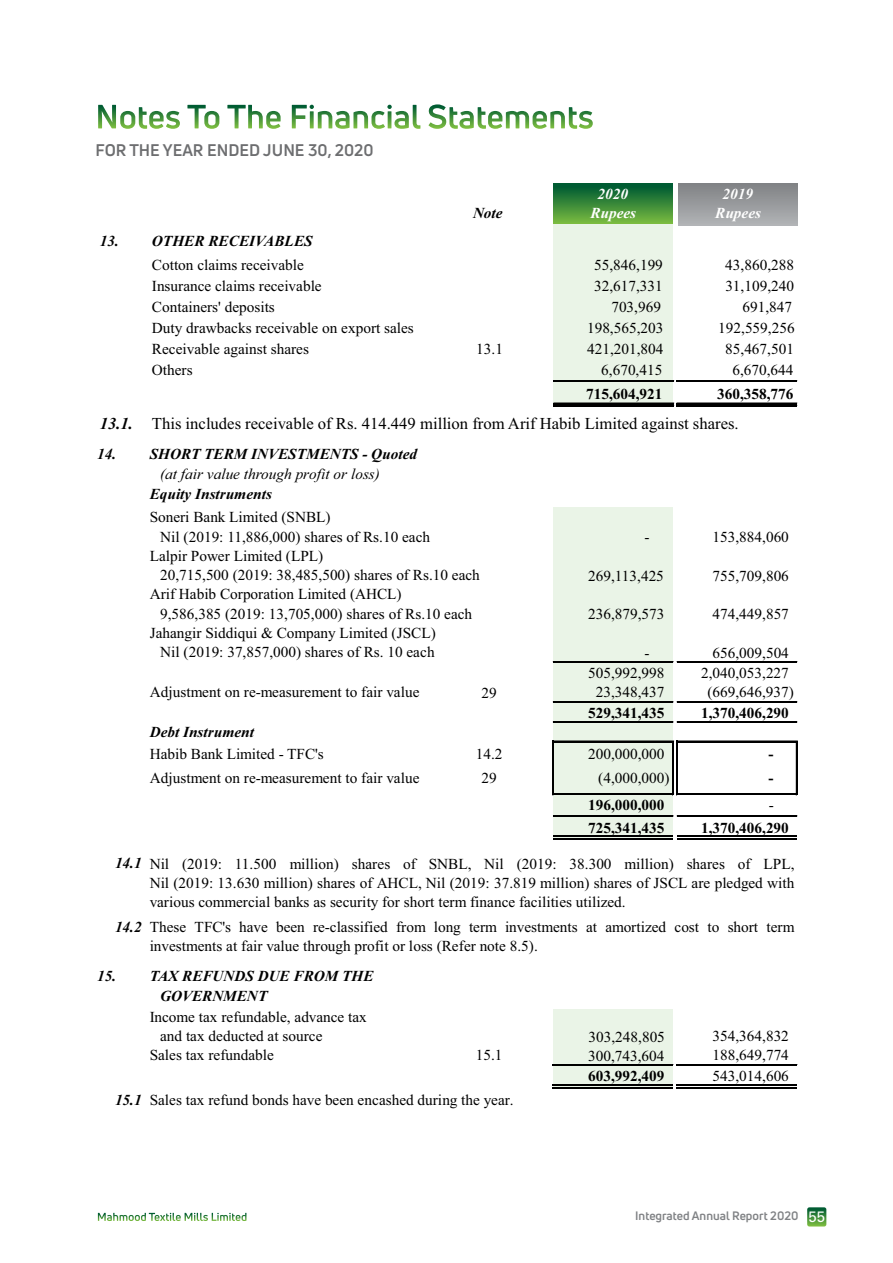
<style>
.page{position:relative;width:893px;height:1263px;background:#fff}
.page>*{position:absolute;margin:0;border:0;box-sizing:border-box;transform-origin:0 0}
.t1{font:16.65px "Times New Roman";color:#000}
.t2{font:700 16.5px "Uni Neue";color:#6d6e70}
.t3{font:15.3px/19.2px "Times New Roman";color:#000}
.t4{font:italic 700 15.3px/20.1px "Times New Roman";color:#000}
.t5{font:700 15.3px/22.5px "Times New Roman";color:#000}
.t6{font:italic 15.3px "Times New Roman";color:#000}
.t7{font:italic 700 15.3px "Times New Roman";color:#fff}
.t8{font:700 12px "Uni Neue";color:#808285}
.s1{font-weight:700;font-style:italic}
.s2{font-family:"Zurich BT";font-weight:400;font-size:15px;color:#fff}
</style>
<div class="page">
<div style="left:553px;top:1009px;width:120px;height:78px;background:#eaf4e7"></div>
<div style="left:553px;top:507px;width:120px;height:332px;background:#eaf4e7"></div>
<div style="left:553px;top:184px;width:120px;height:42px;background:linear-gradient(to bottom,#005532,#7fbf41)"></div>
<div style="left:678px;top:184px;width:120px;height:42px;background:linear-gradient(to bottom,#818285,#b1b3b5)"></div>
<div style="left:553px;top:224px;width:120px;height:181px;background:#eaf4e7"></div>
<hr style="left:553px;top:661px;width:120px;height:2px;background:#000">
<hr style="left:553px;top:701px;width:120px;height:1px;background:#000">
<hr style="left:553px;top:702px;width:120px;height:1px;background:#000">
<hr style="left:553px;top:722px;width:120px;height:1px;background:#000">
<hr style="left:554px;top:741px;width:120px;height:1px;background:#000">
<hr style="left:554px;top:793px;width:120px;height:1px;background:#000">
<hr style="left:554px;top:794px;width:120px;height:1px;background:#000">
<hr style="left:553px;top:816px;width:120px;height:1px;background:#000">
<hr style="left:553px;top:835px;width:120px;height:2px;background:#000">
<hr style="left:553px;top:838px;width:120px;height:1px;background:#000">
<hr style="left:553px;top:1064px;width:120px;height:2px;background:#000">
<hr style="left:553px;top:1084px;width:120px;height:1px;background:#000">
<hr style="left:553px;top:1087px;width:120px;height:1px;background:#000">
<hr style="left:553px;top:741px;width:1px;height:54px;background:#000">
<hr style="left:672px;top:742px;width:2px;height:53px;background:#000">
<hr style="left:676px;top:741px;width:2px;height:54px;background:#000">
<hr style="left:796px;top:742px;width:1px;height:53px;background:#000">
<hr style="left:677px;top:661px;width:120px;height:2px;background:#000">
<hr style="left:677px;top:701px;width:120px;height:1px;background:#000">
<hr style="left:677px;top:702px;width:120px;height:1px;background:#000">
<hr style="left:677px;top:722px;width:120px;height:1px;background:#000">
<hr style="left:678px;top:741px;width:119px;height:1px;background:#000">
<hr style="left:678px;top:793px;width:119px;height:1px;background:#000">
<hr style="left:678px;top:794px;width:119px;height:1px;background:#000">
<hr style="left:677px;top:816px;width:120px;height:1px;background:#000">
<hr style="left:677px;top:835px;width:120px;height:2px;background:#000">
<hr style="left:677px;top:838px;width:120px;height:1px;background:#000">
<hr style="left:677px;top:1064px;width:120px;height:2px;background:#000">
<hr style="left:677px;top:1084px;width:120px;height:1px;background:#000">
<hr style="left:677px;top:1087px;width:120px;height:1px;background:#000">
<svg style="left:98px;top:104px;width:495px;height:25px"></svg>
<hr style="left:554px;top:381px;width:120px;height:1px;background:#000">
<hr style="left:554px;top:403px;width:120px;height:1px;background:#000">
<hr style="left:554px;top:405px;width:120px;height:1px;background:#000">
<hr style="left:677px;top:381px;width:120px;height:1px;background:#000">
<hr style="left:677px;top:403px;width:120px;height:1px;background:#000">
<hr style="left:677px;top:405px;width:120px;height:1px;background:#000">
<svg style="left:807px;top:1207px;width:19px;height:19px"></svg>
<svg style="left:98px;top:1212px;width:149px;height:9px"></svg>
<p class="t2" style="left:96px;top:144px;width:280px">FOR THE YEAR ENDED JUNE 30, 2020</p>
<p class="t7" style="left:598px;top:189px;width:32px">2020</p>
<p class="t7" style="left:723px;top:189px;width:32px">2019</p>
<p class="t4" style="left:473px;top:205px;width:31px">Note</p>
<p class="t7" style="left:590px;top:208px;width:47px">Rupees</p>
<p class="t7" style="left:715px;top:208px;width:47px">Rupees</p>
<p class="t4" style="left:100px;top:232px;width:214px">13. OTHER RECEIVABLES</p>
<p class="t3" style="left:152px;top:257px;width:154px">Cotton claims receivable</p>
<p class="t3" style="left:594px;top:257px;width:70px">55,846,199</p>
<p class="t3" style="left:725px;top:257px;width:70px">43,860,288</p>
<p class="t3" style="left:152px;top:278px;width:171px">Insurance claims receivable</p>
<p class="t3" style="left:594px;top:278px;width:70px">32,617,331</p>
<p class="t3" style="left:725px;top:278px;width:70px">31,109,240</p>
<p class="t3" style="left:152px;top:299px;width:124px">Containers' deposits</p>
<p class="t3" style="left:611px;top:299px;width:51px">703,969</p>
<p class="t3" style="left:742px;top:299px;width:51px">691,847</p>
<p class="t3" style="left:152px;top:320px;width:263px">Duty drawbacks receivable on export sales</p>
<p class="t3" style="left:587px;top:320px;width:78px">198,565,203</p>
<p class="t3" style="left:718px;top:320px;width:78px">192,559,256</p>
<p class="t3" style="left:152px;top:341px;width:159px">Receivable against shares</p>
<p class="t3" style="left:476px;top:341px;width:28px">13.1</p>
<p class="t3" style="left:587px;top:341px;width:78px">421,201,804</p>
<p class="t3" style="left:725px;top:341px;width:70px">85,467,501</p>
<p class="t3" style="left:152px;top:362px;width:42px">Others</p>
<p class="t3" style="left:601px;top:362px;width:63px">6,670,415</p>
<p class="t3" style="left:732px;top:362px;width:63px">6,670,644</p>
<p class="t5" style="left:586px;top:384px;width:78px">715,604,921</p>
<p class="t5" style="left:717px;top:384px;width:78px">360,358,776</p>
<p class="t1" style="left:100px;top:417px;width:640px"><span class="s1">13.1.</span> This includes receivable of Rs. 414.449 million from Arif Habib Limited against shares.</p>
<p class="t4" style="left:97px;top:445px;width:321px">14. SHORT TERM INVESTMENTS - Quoted</p>
<p class="t6" style="left:160px;top:468px;width:221px">(at fair value through profit or loss)</p>
<p class="t4" style="left:150px;top:486px;width:124px">Equity Instruments</p>
<p class="t3" style="left:160px;top:509px;width:272px;text-indent:-10px">Soneri Bank Limited (SNBL)<br>Nil (2019: 11,886,000) shares of Rs.10 each</p>
<p class="t3" style="left:713px;top:529px;width:78px">153,884,060</p>
<p class="t3" style="left:644px;top:529px;width:7px">-</p>
<p class="t3" style="left:588px;top:568px;width:77px">269,113,425</p>
<p class="t3" style="left:588px;top:606px;width:78px">236,879,573</p>
<p class="t3" style="left:644px;top:645px;width:7px">-</p>
<p class="t3" style="left:588px;top:664px;width:78px">505,992,998</p>
<p class="t3" style="left:596px;top:684px;width:70px">23,348,437</p>
<p class="t5" style="left:588px;top:703px;width:78px">529,341,435</p>
<p class="t3" style="left:598px;top:743px;width:73px;line-height:24px;text-indent:-10px">200,000,000 (4,000,000)</p>
<p class="t5" style="left:588px;top:795px;width:78px">196,000,000<br>725,341,435</p>
<p class="t3" style="left:160px;top:548px;width:321px;text-indent:-10px">Lalpir Power Limited (LPL)<br>20,715,500 (2019: 38,485,500) shares of Rs.10 each</p>
<p class="t3" style="left:713px;top:568px;width:78px">755,709,806</p>
<p class="t3" style="left:160px;top:586px;width:314px;text-indent:-10px">Arif Habib Corporation Limited (AHCL)<br>9,586,385 (2019: 13,705,000) shares of Rs.10 each</p>
<p class="t3" style="left:713px;top:606px;width:78px">474,449,857</p>
<p class="t3" style="left:150px;top:625px;width:288px;text-align:right">Jahangir Siddiqui &amp; Company Limited (JSCL)<br>Nil (2019: 37,857,000) shares of Rs. 10 each</p>
<p class="t3" style="left:701px;top:644px;width:89px;line-height:19.6px;text-align:right">656,009,504<br>2,040,053,227</p>
<p class="t3" style="left:150px;top:684px;width:271px">Adjustment on re-measurement to fair value</p>
<p class="t3" style="left:482px;top:684px;width:17px">29</p>
<p class="t3" style="left:707px;top:684px;width:88px">(669,646,937)</p>
<p class="t5" style="left:701px;top:703px;width:89px">1,370,406,290</p>
<p class="t4" style="left:150px;top:723px;width:106px">Debt Instrument</p>
<p class="t3" style="left:150px;top:745px;width:175px">Habib Bank Limited - TFC's</p>
<p class="t3" style="left:476px;top:745px;width:28px">14.2</p>
<p class="t5" style="left:768px;top:744px;width:7px">-</p>
<p class="t3" style="left:150px;top:769px;width:271px">Adjustment on re-measurement to fair value</p>
<p class="t3" style="left:482px;top:770px;width:17px">29</p>
<p class="t5" style="left:768px;top:768px;width:7px">-</p>
<p class="t3" style="left:769px;top:796px;width:7px">-</p>
<p class="t5" style="left:701px;top:818px;width:89px">1,370,406,290</p>
<p class="t4" style="left:115px;top:854px;width:28px">14.1</p>
<p class="t3" style="left:150px;top:855px;width:646px;text-align:justify">Nil (2019: 11.500 million) shares of SNBL, Nil (2019: 38.300 million) shares of LPL, Nil (2019: 13.630 million) shares of AHCL, Nil (2019: 37.819 million) shares of JSCL are pledged with various commercial banks as security for short term finance facilities utilized.</p>
<p class="t3" style="left:150px;top:919px;width:646px">These TFC's have been re-classified from long term investments at amortized cost to short term investments at fair value through profit or loss (Refer note 8.5).</p>
<p class="t4" style="left:115px;top:918px;width:28px">14.2</p>
<p class="t4" style="left:160px;top:968px;width:215px;text-indent:-63px">15. TAX REFUNDS DUE FROM THE<br>GOVERNMENT</p>
<p class="t3" style="left:160px;top:1008px;width:208px;text-indent:-10px">Income tax refundable, advance tax and tax deducted at source</p>
<p class="t3" style="left:589px;top:1028px;width:78px">303,248,805</p>
<p class="t3" style="left:713px;top:1027px;width:78px">354,364,832</p>
<p class="t3" style="left:150px;top:1047px;width:126px">Sales tax refundable</p>
<p class="t3" style="left:476px;top:1047px;width:28px">15.1</p>
<p class="t3" style="left:588px;top:1047px;width:78px">300,743,604</p>
<p class="t3" style="left:713px;top:1047px;width:78px">188,649,774</p>
<p class="t5" style="left:588px;top:1066px;width:78px">603,992,409</p>
<p class="t3" style="left:713px;top:1067px;width:78px">543,014,606</p>
<p class="t3" style="left:115px;top:1092px;width:400px"><span class="s1">15.1</span> Sales tax refund bonds have been encashed during the year.</p>
<p class="t8" style="left:635px;top:1211px;width:191px">Integrated Annual Report 2020 <span class="s2">55</span></p>
</div>
